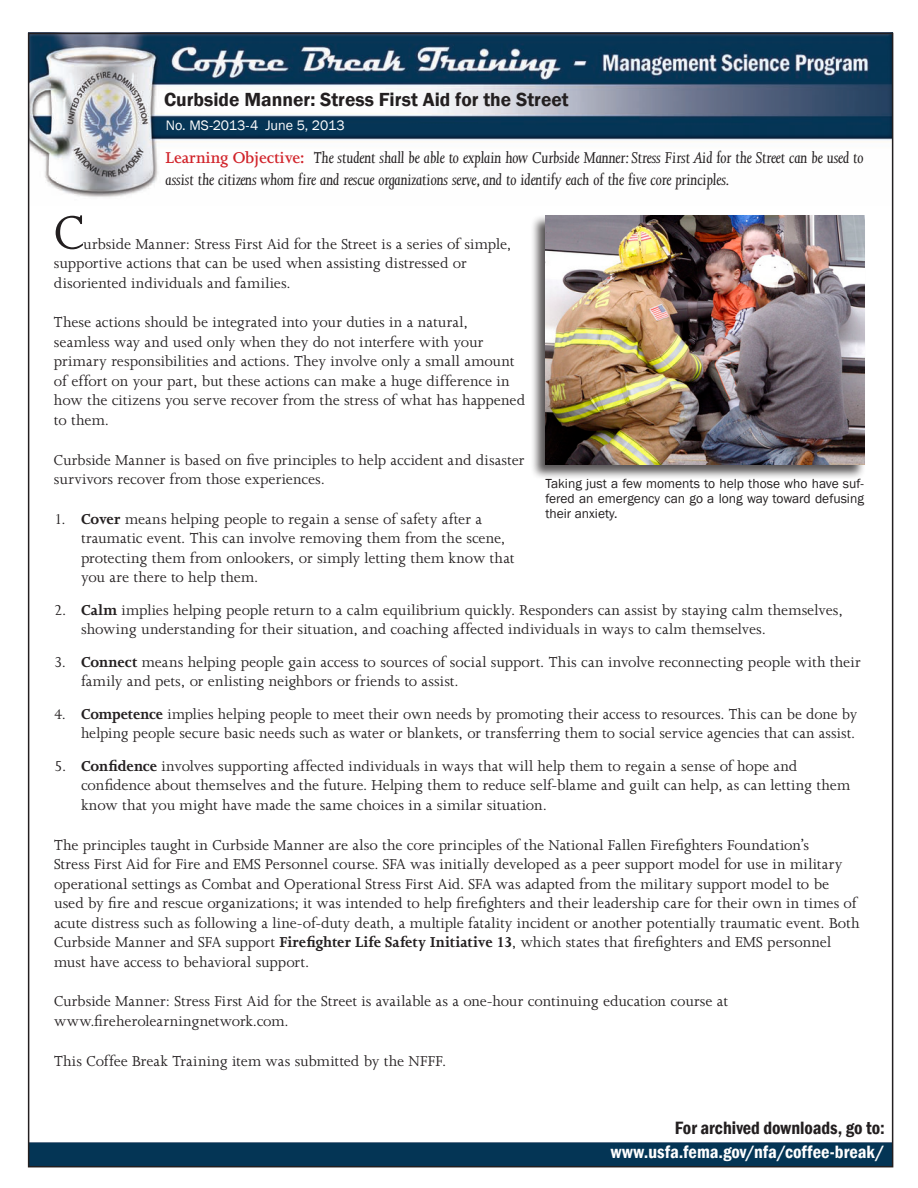
<style>
.page{position:relative;width:918px;height:1188px;background:#fff}
.page>*{position:absolute;margin:0;border:0;box-sizing:border-box;transform-origin:0 0}
.t1{font:54px "Joanna MT Std";color:#231f20}
.Topic_-_18pt{font:600 19.5px "Franklin Gothic";color:#231f20}
.t2{font:600 condensed 18.3px "Franklin Gothic";color:#fff}
.t3{font:600 condensed 18.3px "Franklin Gothic";color:#231f20}
.Body_text_14pt{font:italic 18px/21.9px "Joanna MT Std";letter-spacing:-.01em;color:#231f20}
.Numbered_List{font:16.5px/19.5px "Joanna MT Std";color:#231f20}
.t4{font:14.1px "Franklin Gothic";color:#fff}
.t5{font:13.5px/15px "Franklin Gothic";color:#231f20;text-align:justify}
.s1{font-style:inherit}
.s2{font-weight:600;font-style:normal;color:#d1232a}
.s3{font-weight:700}
</style>
<div class="page">
<img style="left:31px;top:36px;width:859px;height:161px">
<div style="left:31px;top:1142px;width:859px;height:22px;background:#043555"></div>
<div style="left:530px;top:214px;width:336px;height:265px;background:#231f20;opacity:.75"></div>
<img style="left:545px;top:215px;width:320px;height:250px">
<p class="Topic_-_18pt" style="left:164px;top:87px;width:406px">Curbside Manner: Stress First Aid for the Street</p>
<p class="t4" style="left:166px;top:117px;width:181px">No. MS-2013-4 <span class="s1">June 5</span>, 2013</p>
<p class="Body_text_14pt" style="left:166px;top:147px;width:700px"><span class="s2">Learning Objective:</span> The student shall be able to explain how Curbside Manner: Stress First Aid for the Street can be used to assist the citizens whom fire and rescue organizations serve, and to identify each of the five core principles.</p>
<p class="t1" style="left:54px;top:204px;width:32px">C</p>
<p class="Numbered_List" style="left:54px;top:234px;width:459px;text-indent:29px">urbside Manner: Stress First Aid for the Street is a series of simple, supportive actions that can be used when assisting distressed or disoriented individuals and families.</p>
<p class="Numbered_List" style="left:54px;top:313px;width:473px">These actions should be integrated into your duties in a natural, seamless way and used only when they do not interfere with your primary responsibilities and actions. They involve only a small amount of effort on your part, but these actions can make a huge difference in how the citizens you serve recover from the stress of what has happened to them.</p>
<p class="Numbered_List" style="left:54px;top:450px;width:472px">Curbside Manner is based on five principles to help accident and disaster survivors recover from those experiences.</p>
<p class="Numbered_List" style="left:81px;top:509px;width:435px;text-indent:-27px">1. <span class="s3">Cover</span> means helping people to regain a sense of safety after a traumatic event. This can involve removing them from the scene, protecting them from onlookers, or simply letting them know that you are there to help them.</p>
<p class="Numbered_List" style="left:81px;top:600px;width:763px;text-indent:-27px">2. <span class="s3">Calm</span> implies helping people return to a calm equilibrium quickly. Responders can assist by staying calm themselves, showing understanding for their situation, and coaching affected individuals in ways to calm themselves.</p>
<p class="Numbered_List" style="left:81px;top:652px;width:781px;text-indent:-27px">3. <span class="s3">Connect</span> means helping people gain access to sources of social support. This can involve reconnecting people with their family and pets, or enlisting neighbors or friends to assist.</p>
<p class="Numbered_List" style="left:54px;top:704px;width:805px;text-align:right">4. <span class="s3">Competence</span> implies helping people to meet their own needs by promoting their access to resources. This can be done by helping people secure basic needs such as water or blankets, or transferring them to social service agencies that can assist.</p>
<p class="Numbered_List" style="left:81px;top:756px;width:771px;text-indent:-27px">5. <span class="s3">Confidence</span> involves supporting affected individuals in ways that will help them to regain a sense of hope and confidence about themselves and the future. Helping them to reduce self-blame and guilt can help, as can letting them know that you might have made the same choices in a similar situation.</p>
<p class="Numbered_List" style="left:54px;top:835px;width:807px">The principles taught in Curbside Manner are also the core principles of the National Fallen Firefighters Foundation’s<br>Stress First Aid for Fire and EMS Personnel course. SFA was initially developed as a peer support model for use in military operational settings as Combat and Operational Stress First Aid. SFA was adapted from the military support model to be used by fire and rescue organizations; it was intended to help firefighters and their leadership care for their own in times of acute distress such as following a line-of-duty death, a multiple fatality incident or another potentially traumatic event. Both Curbside Manner and SFA support <span class="s3">Firefighter Life Safety Initiative 13</span>, which states that firefighters and EMS personnel must have access to behavioral support.</p>
<p class="Numbered_List" style="left:54px;top:992px;width:676px">Curbside Manner: Stress First Aid for the Street is available as a one-hour continuing education course at</p>
<p class="Numbered_List" style="left:54px;top:1011px;width:236px">www.fireherolearningnetwork.com.</p>
<p class="Numbered_List" style="left:54px;top:1051px;width:394px">This Coffee Break Training item was submitted by the NFFF.</p>
<p class="t5" style="left:545px;top:476px;width:320px">Taking just a few moments to help those who have suf&shy;fered an emergency can go a long way toward defusing their anxiety.</p>
<p class="t3" style="left:675px;top:1115px;width:211px">For archived downloads, go to:</p>
<p class="t2" style="left:611px;top:1139px;width:275px">www.usfa.fema.gov/nfa/coffee-break/</p>
</div>
